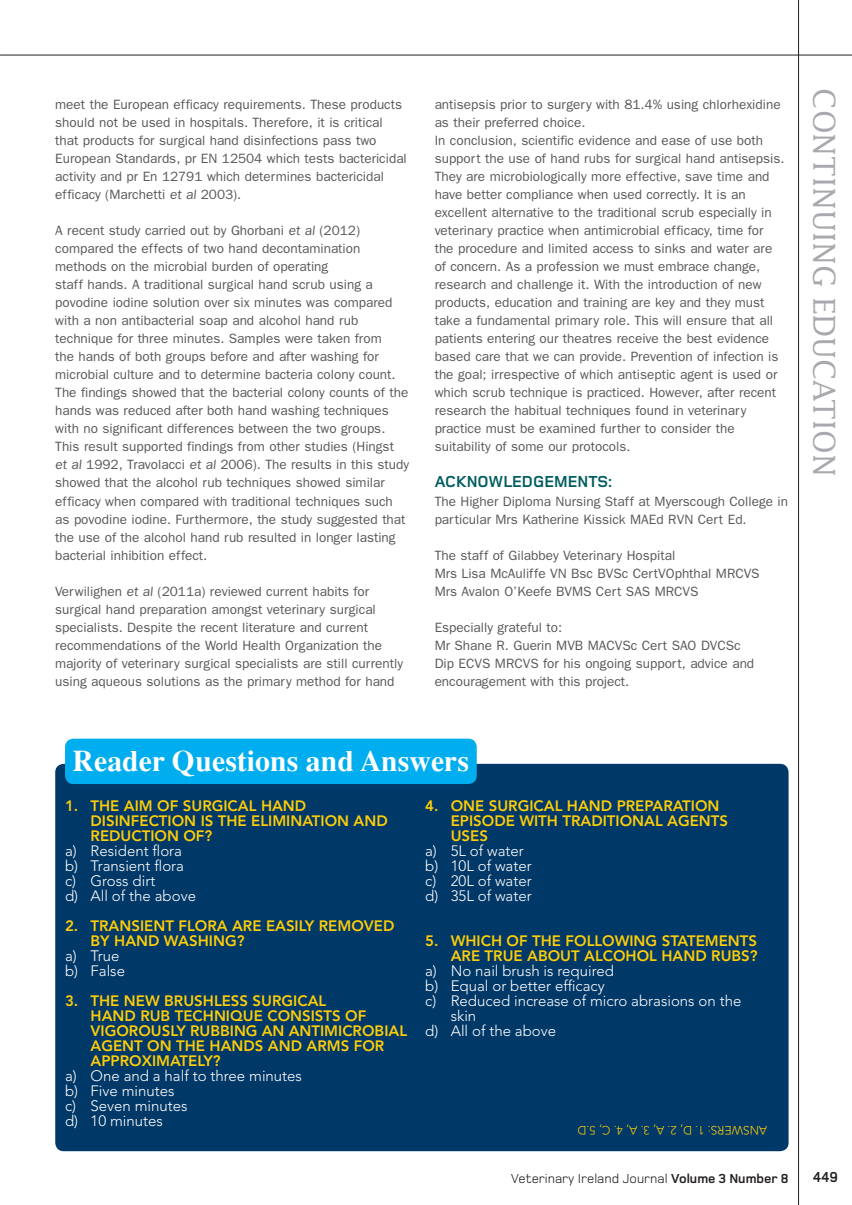
<style>
.page{position:relative;width:852px;height:1205px;background:#fff}
.page>*{position:absolute;margin:0;border:0;box-sizing:border-box;transform-origin:0 0}
.t1{font:30px "Lucida";color:#a8a9ad}
.t2{font:700 29.85px "Times";color:#fff}
.t3{font:700 16.5px "Foundry Monoline";color:#005d60}
.t4{font:800 15px/15px "Avenir";color:#fdcc09}
.t5{font:300 15px/15px "Avenir";color:#fff}
.t6{font:700 15px "Foundry Monoline";color:#231f20}
.t7{font:13.5px/18px "Franklin Gothic";color:#57585a}
.t8{font:13.5px "Foundry Monoline";color:#231f20}
.t9{font:300 12px "Avenir";color:#fdcc09}
.s1{font-weight:700}
</style>
<div class="page">
<hr style="left:1px;top:55px;width:850px;height:1px;background:#231f20">
<hr style="left:798px;top:0;width:1px;height:1204px;background:#231f20">
<div style="left:55px;top:763px;width:733px;height:388px;background:#003867;border-radius:9px"></div>
<div style="left:65px;top:738px;width:411px;height:46px;background:#00aeef;border-radius:9px"></div>
<p class="t7" style="left:55px;top:95px;width:353px">meet the European efficacy requirements. These products should not be used in hospitals. Therefore, it is critical that products for surgical hand disinfections pass two European Standards, pr EN 12504 which tests bactericidal activity and pr En 12791 which determines bactericidal efficacy (Marchetti et al 2003).</p>
<p class="t7" style="left:55px;top:221px;width:355px">A recent study carried out by Ghorbani et al (2012) compared the effects of two hand decontamination methods on the microbial burden of operating<br>staff hands. A traditional surgical hand scrub using a povodine iodine solution over six minutes was compared with a non antibacterial soap and alcohol hand rub technique for three minutes. Samples were taken from<br>the hands of both groups before and after washing for microbial culture and to determine bacteria colony count.<br>The findings showed that the bacterial colony counts of the hands was reduced after both hand washing techniques with no significant differences between the two groups.<br>This result supported findings from other studies (Hingst et al 1992, Travolacci et al 2006). The results in this study showed that the alcohol rub techniques showed similar efficacy when compared with traditional techniques such as povodine iodine. Furthermore, the study suggested that the use of the alcohol hand rub resulted in longer lasting bacterial inhibition effect.</p>
<p class="t7" style="left:55px;top:581px;width:349px">Verwilighen et al (2011a) reviewed current habits for surgical hand preparation amongst veterinary surgical specialists. Despite the recent literature and current recommendations of the World Health Organization the majority of veterinary surgical specialists are still currently using aqueous solutions as the primary method for hand</p>
<p class="t7" style="left:434px;top:95px;width:351px">antisepsis prior to surgery with 81.4% using chlorhexidine as their preferred choice.<br>In conclusion, scientific evidence and ease of use both support the use of hand rubs for surgical hand antisepsis.<br>They are microbiologically more effective, save time and have better compliance when used correctly. It is an excellent alternative to the traditional scrub especially in veterinary practice when antimicrobial efficacy, time for the procedure and limited access to sinks and water are of concern. As a profession we must embrace change, research and challenge it. With the introduction of new products, education and training are key and they must take a fundamental primary role. This will ensure that all patients entering our theatres receive the best evidence based care that we can provide. Prevention of infection is the goal; irrespective of which antiseptic agent is used or which scrub technique is practiced. However, after recent research the habitual techniques found in veterinary practice must be examined further to consider the suitability of some our protocols.</p>
<p class="t3" style="left:434px;top:473px;width:179px">ACKNOWLEDGEMENTS:</p>
<p class="t7" style="left:434px;top:491px;width:355px">The Higher Diploma Nursing Staff at Myerscough College in particular Mrs Katherine Kissick MAEd RVN Cert Ed.</p>
<p class="t7" style="left:434px;top:545px;width:326px">The staff of Gilabbey Veterinary Hospital<br>Mrs Lisa McAuliffe VN Bsc BVSc CertVOphthal MRCVS<br>Mrs Avalon O’Keefe BVMS Cert SAS MRCVS</p>
<p class="t7" style="left:434px;top:617px;width:321px">Especially grateful to:<br>Mr Shane R. Guerin MVB MACVSc Cert SAO DVCSc Dip ECVS MRCVS for his ongoing support, advice and encouragement with this project.</p>
<h2 class="t2" style="left:73px;top:742px;width:398px">Reader Questions and Answers</h2>
<p class="t4" style="left:90px;top:798px;width:298px;text-indent:-26px">1. THE AIM OF SURGICAL HAND<br>DISINFECTION IS THE ELIMINATION AND<br>REDUCTION OF?</p>
<p class="t5" style="left:65px;top:843px;width:132px">a) Resident flora b) Transient flora c) Gross dirt<br>d) All of the above</p>
<p class="t4" style="left:90px;top:918px;width:305px;text-indent:-26px">2. TRANSIENT FLORA ARE EASILY REMOVED<br>BY HAND WASHING?</p>
<p class="t5" style="left:65px;top:948px;width:61px">a) True b) False</p>
<p class="t4" style="left:90px;top:993px;width:318px;text-indent:-26px">3. THE NEW BRUSHLESS SURGICAL<br>HAND RUB TECHNIQUE CONSISTS OF<br>VIGOROUSLY RUBBING AN ANTIMICROBIAL<br>AGENT ON THE HANDS AND ARMS FOR<br>APPROXIMATELY?</p>
<p class="t5" style="left:65px;top:1068px;width:238px">a) One and a half to three minutes b) Five minutes<br>c) Seven minutes<br>d) 10 minutes</p>
<p class="t4" style="left:450px;top:798px;width:279px;text-indent:-26px">4. ONE SURGICAL HAND PREPARATION<br>EPISODE WITH TRADITIONAL AGENTS<br>USES</p>
<p class="t5" style="left:425px;top:843px;width:108px">a) 5L of water b) 10L of water c) 20L of water d) 35L of water</p>
<p class="t4" style="left:425px;top:933px;width:334px;text-align:right">5. WHICH OF THE FOLLOWING STATEMENTS<br>ARE TRUE ABOUT ALCOHOL HAND RUBS?</p>
<p class="t5" style="left:425px;top:963px;width:190px">a) No nail brush is required</p>
<p class="t5" style="left:425px;top:978px;width:181px">b) Equal or better efficacy</p>
<p class="t5" style="left:425px;top:993px;width:317px">c) Reduced increase of micro abrasions on the</p>
<p class="t5" style="left:450px;top:1008px;width:27px">skin</p>
<p class="t5" style="left:425px;top:1023px;width:132px">d) All of the above</p>
<p class="t9" style="left:710px;top:1136px;width:135px;rotate:-180deg">: 1. D, 2. A, 3. A, 4. C, 5.D</p>
<p class="t9" style="left:742px;top:1136px;width:19px;rotate:-180deg">wers</p>
<p class="t9" style="left:767px;top:1136px;width:17px;rotate:-180deg">Ans</p>
<p class="t8" style="left:511px;top:1170px;width:279px">Veterinary Ireland Journal <span class="s1">VOLUME 3 NUMBER 8</span></p>
<h1 class="t1" style="left:842px;top:88px;width:390px;rotate:90deg">continuing education</h1>
<p class="t6" style="left:812px;top:1168px;width:27px">449</p>
</div>
